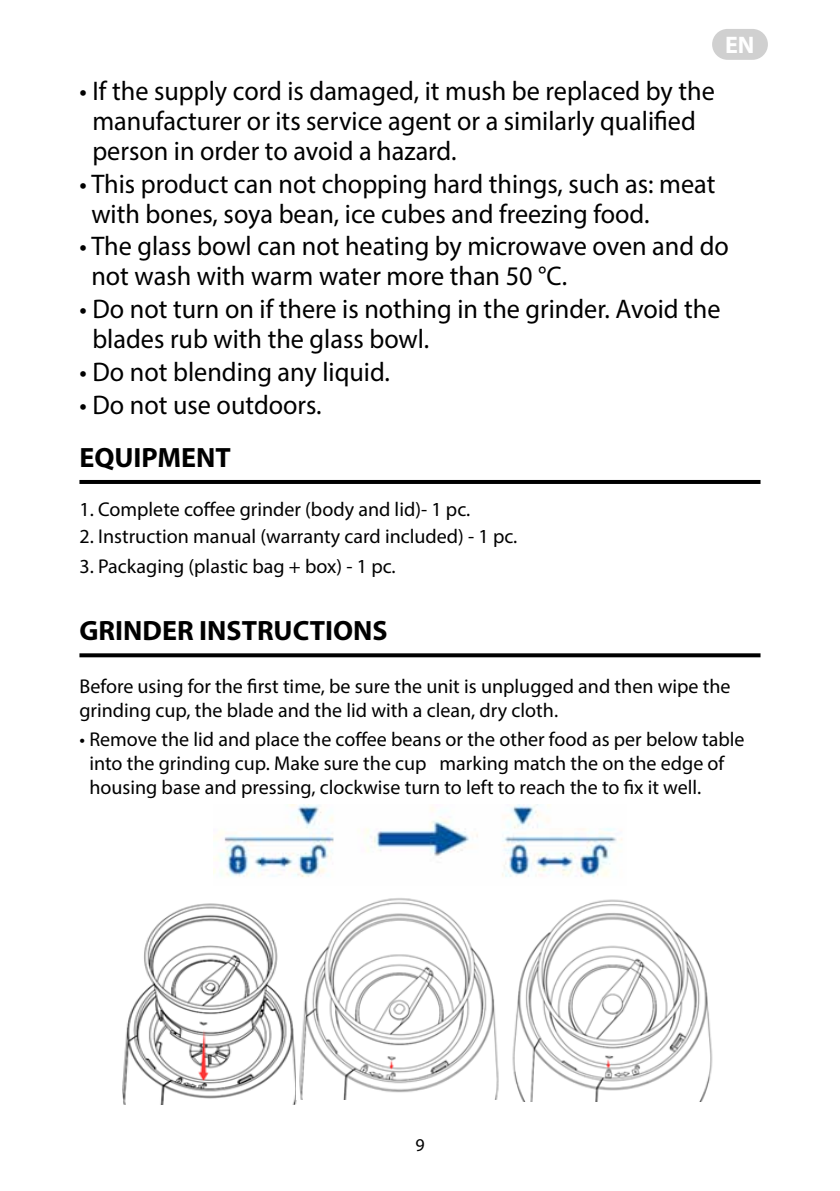
<style>
.page{position:relative;width:840px;height:1191px;background:#fff}
.page>*{position:absolute;margin:0;border:0;box-sizing:border-box;transform-origin:0 0}
.t1{font:700 28px "Myriad Pro";color:#000}
.t2{font:27px/30px "Myriad Pro";color:#000}
.t3{font:700 24px "Myriad Pro";color:#fff}
.t4{font:20px/24px "Myriad Pro";color:#000}
.t5{font:18px "Myriad Pro";color:#000}
</style>
<div class="page">
<div style="left:711px;top:29px;width:56px;height:31px;background:#d0d0d0;border-radius:15px"></div>
<hr style="left:79px;top:480px;width:681px;height:4px;background:#000">
<svg style="left:79px;top:653px;width:681px;height:4px;background:#141414"></svg>
<img style="left:213px;top:804px;width:410px;height:74px">
<img style="left:122px;top:903px;width:175px;height:201px">
<img style="left:296px;top:898px;width:203px;height:201px">
<img style="left:512px;top:899px;width:201px;height:202px">
<p class="t3" style="left:724px;top:29px;width:31px">EN</p>
<h2 class="t2" style="left:92px;top:75px;width:623px;text-indent:-13px">• If the supply cord is damaged, it mush be replaced by the manufacturer or its service agent or a similarly qualified person in order to avoid a hazard.</h2>
<h2 class="t2" style="left:91px;top:168px;width:625px;text-indent:-12px">• This product can not chopping hard things, such as: meat with bones, soya bean, ice cubes and freezing food.</h2>
<h2 class="t2" style="left:91px;top:231px;width:638px;text-indent:-12px">• The glass bowl can not heating by microwave oven and do not wash with warm water more than 50 °C.</h2>
<h2 class="t2" style="left:92px;top:294px;width:629px;text-indent:-13px">• Do not turn on if there is nothing in the grinder. Avoid the blades rub with the glass bowl.</h2>
<h2 class="t2" style="left:79px;top:356px;width:312px">• Do not blending any liquid.</h2>
<h2 class="t2" style="left:79px;top:389px;width:243px">• Do not use outdoors.</h2>
<h1 class="t1" style="left:79px;top:439px;width:153px">EQUIPMENT</h1>
<p class="t4" style="left:79px;top:497px;width:392px">1. Complete coffee grinder (body and lid)- 1 pc.</p>
<p class="t4" style="left:79px;top:524px;width:439px">2. Instruction manual (warranty card included) - 1 pc.</p>
<p class="t4" style="left:79px;top:553px;width:317px">3. Packaging (plastic bag + box) - 1 pc.</p>
<h1 class="t1" style="left:79px;top:612px;width:309px">GRINDER INSTRUCTIONS</h1>
<p class="t4" style="left:79px;top:673px;width:652px">Before using for the first time, be sure the unit is unplugged and then wipe the grinding cup, the blade and the lid with a clean, dry cloth.</p>
<p class="t4" style="left:89px;top:727px;width:656px;text-indent:-10px">• Remove the lid and place the coffee beans or the other food as per below table into the grinding cup. Make sure the cup marking match the on the edge of housing base and pressing, clockwise turn to left to reach the to fix it well.</p>
<p class="t5" style="left:415px;top:1133px;width:11px">9</p>
</div>
